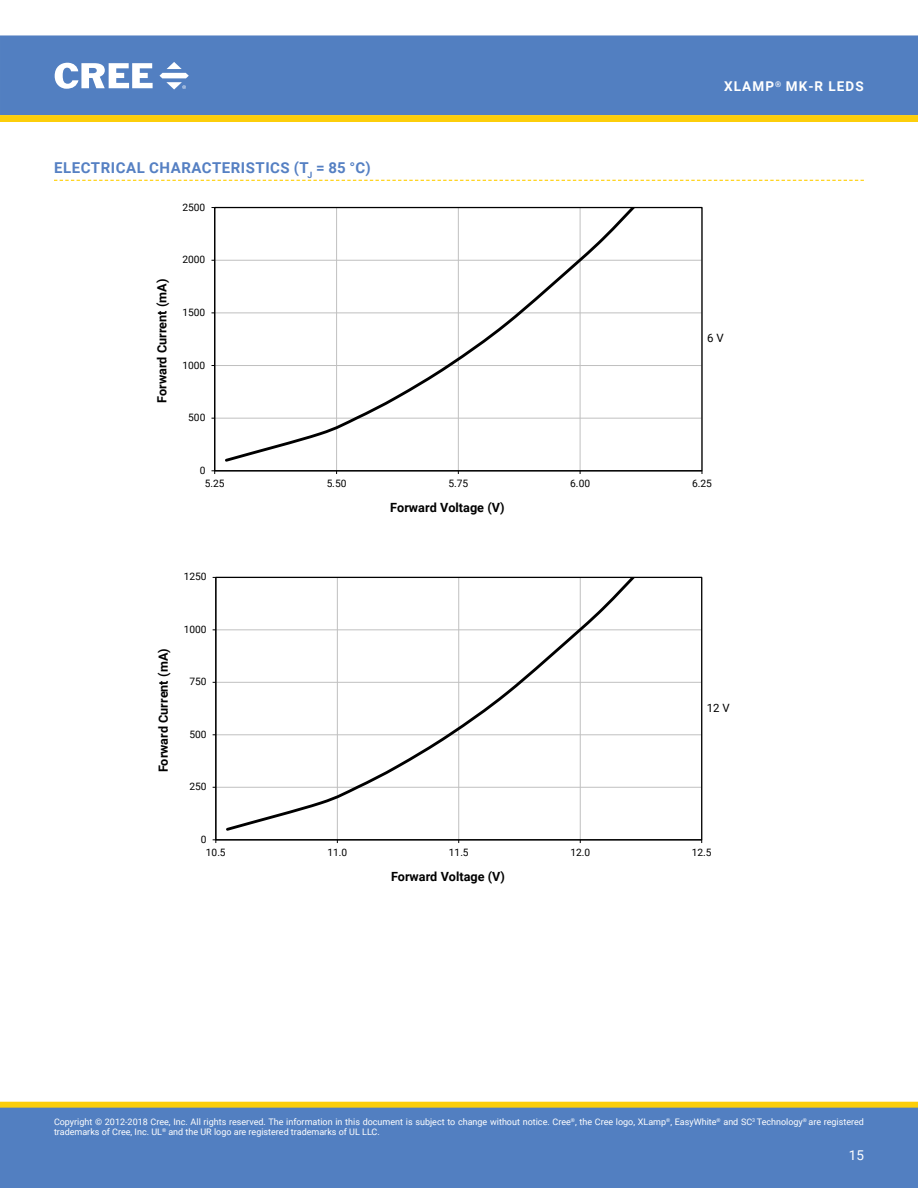
<style>
.page{position:relative;width:918px;height:1188px;background:#fff}
.page>*{position:absolute;margin:0;border:0;box-sizing:border-box;transform-origin:0 0}
.t1{font:700 15px "Roboto";letter-spacing:.035em;color:#5580c3}
.t2{font:700 13.5px "Roboto";letter-spacing:.085em;color:#fff}
.t3{font:13.5px "Roboto";color:#fff}
.t4{font:700 12.6px "Roboto";color:#000}
.t5{font:11.4px "Roboto";color:#000}
.t6{font:10.2px "Roboto";letter-spacing:-.01em;color:#000}
.t7{font:9px/10.8px "Roboto";color:#fff}
</style>
<div class="page">
<div style="left:1px;top:36px;width:916px;height:78px;background:#527fc1"></div>
<div style="left:0;top:35px;width:918px;height:80px;border:1px solid #527fc1"></div>
<svg style="left:55px;top:63px;width:98px;height:26px"></svg>
<svg style="left:159px;top:62px;width:30px;height:28px"></svg>
<div style="left:1px;top:1102px;width:916px;height:6px;background:#fcce0b"></div>
<div style="left:0;top:1102px;width:918px;height:6px;border:1px solid #fcce0b"></div>
<div style="left:0;top:1108px;width:918px;height:80px;background:#527fc1"></div>
<svg style="left:0;top:115px;width:918px;height:7px;background:#fbce0d"></svg>
<svg style="left:54px;top:180px;width:810px;height:1px"></svg>
<hr style="left:215px;top:418px;width:487px;height:1px;background:#c0c0c0">
<hr style="left:215px;top:365px;width:487px;height:1px;background:#c0c0c0">
<hr style="left:215px;top:312px;width:487px;height:1px;background:#c0c0c0">
<hr style="left:215px;top:260px;width:487px;height:1px;background:#c0c0c0">
<hr style="left:336px;top:208px;width:1px;height:263px;background:#c0c0c0">
<hr style="left:458px;top:208px;width:1px;height:263px;background:#c0c0c0">
<hr style="left:580px;top:208px;width:1px;height:263px;background:#c0c0c0">
<hr style="left:214px;top:208px;width:1px;height:263px;background:#000">
<hr style="left:215px;top:471px;width:487px;height:1px;background:#000">
<svg style="left:223px;top:207px;width:459px;height:257px"></svg>
<hr style="left:216px;top:787px;width:486px;height:1px;background:#c0c0c0">
<hr style="left:216px;top:734px;width:486px;height:1px;background:#c0c0c0">
<hr style="left:216px;top:682px;width:486px;height:1px;background:#c0c0c0">
<hr style="left:216px;top:629px;width:486px;height:1px;background:#c0c0c0">
<hr style="left:337px;top:577px;width:1px;height:263px;background:#c0c0c0">
<hr style="left:458px;top:577px;width:1px;height:263px;background:#c0c0c0">
<hr style="left:580px;top:577px;width:1px;height:263px;background:#c0c0c0">
<hr style="left:216px;top:577px;width:1px;height:263px;background:#000">
<hr style="left:216px;top:840px;width:486px;height:1px;background:#000">
<svg style="left:224px;top:577px;width:457px;height:256px"></svg>
<h1 class="t1" style="left:54px;top:157px;width:318px">ELECTRICAL CHARACTERISTICS (T<sub>J</sub> = 85 °C)</h1>
<p class="t6" style="left:183px;top:200px;width:24px">2500</p>
<h3 class="t4" style="left:153px;top:403px;width:126px;rotate:-90deg">Forward Current (mA)</h3>
<p class="t6" style="left:183px;top:252px;width:24px">2000</p>
<p class="t6" style="left:183px;top:305px;width:24px">1500</p>
<p class="t6" style="left:183px;top:358px;width:24px">1000</p>
<p class="t6" style="left:188px;top:410px;width:19px">500</p>
<p class="t6" style="left:200px;top:463px;width:7px">0</p>
<h2 class="t2" style="left:724px;top:77px;width:141px">XLAMP<sup>®</sup> MK-R LEDS</h2>
<p class="t5" style="left:707px;top:330px;width:18px">6 V</p>
<p class="t6" style="left:205px;top:476px;width:21px">5.25</p>
<p class="t6" style="left:327px;top:476px;width:21px">5.50</p>
<p class="t6" style="left:449px;top:476px;width:21px">5.75</p>
<p class="t6" style="left:570px;top:476px;width:21px">6.00</p>
<p class="t6" style="left:692px;top:476px;width:21px">6.25</p>
<h3 class="t4" style="left:390px;top:499px;width:116px">Forward Voltage (V)</h3>
<p class="t6" style="left:184px;top:570px;width:24px">1250</p>
<h3 class="t4" style="left:154px;top:772px;width:126px;rotate:-90deg">Forward Current (mA)</h3>
<p class="t6" style="left:184px;top:622px;width:24px">1000</p>
<p class="t6" style="left:189px;top:675px;width:19px">750</p>
<p class="t6" style="left:189px;top:727px;width:19px">500</p>
<p class="t6" style="left:189px;top:780px;width:19px">250</p>
<p class="t5" style="left:707px;top:700px;width:24px">12 V</p>
<p class="t6" style="left:201px;top:832px;width:7px">0</p>
<p class="t6" style="left:206px;top:845px;width:21px">10.5</p>
<p class="t6" style="left:327px;top:845px;width:21px">11.0</p>
<p class="t6" style="left:449px;top:845px;width:21px">11.5</p>
<p class="t6" style="left:570px;top:845px;width:21px">12.0</p>
<p class="t6" style="left:692px;top:845px;width:21px">12.5</p>
<h3 class="t4" style="left:391px;top:867px;width:115px">Forward Voltage (V)</h3>
<p class="t7" style="left:54px;top:1116px;width:812px">Copyright © 2012-2018 Cree, Inc. All rights reserved. The information in this document is subject to change without notice. Cree<sup>®</sup>, the Cree logo, XLamp<sup>®</sup>, EasyWhite<sup>®</sup> and SC<sup>3</sup> Technology<sup>®</sup> are registered trademarks of Cree, Inc. UL<sup>®</sup> and the UR logo are registered trademarks of UL LLC.</p>
<h2 class="t3" style="left:849px;top:1145px;width:17px">15</h2>
</div>
